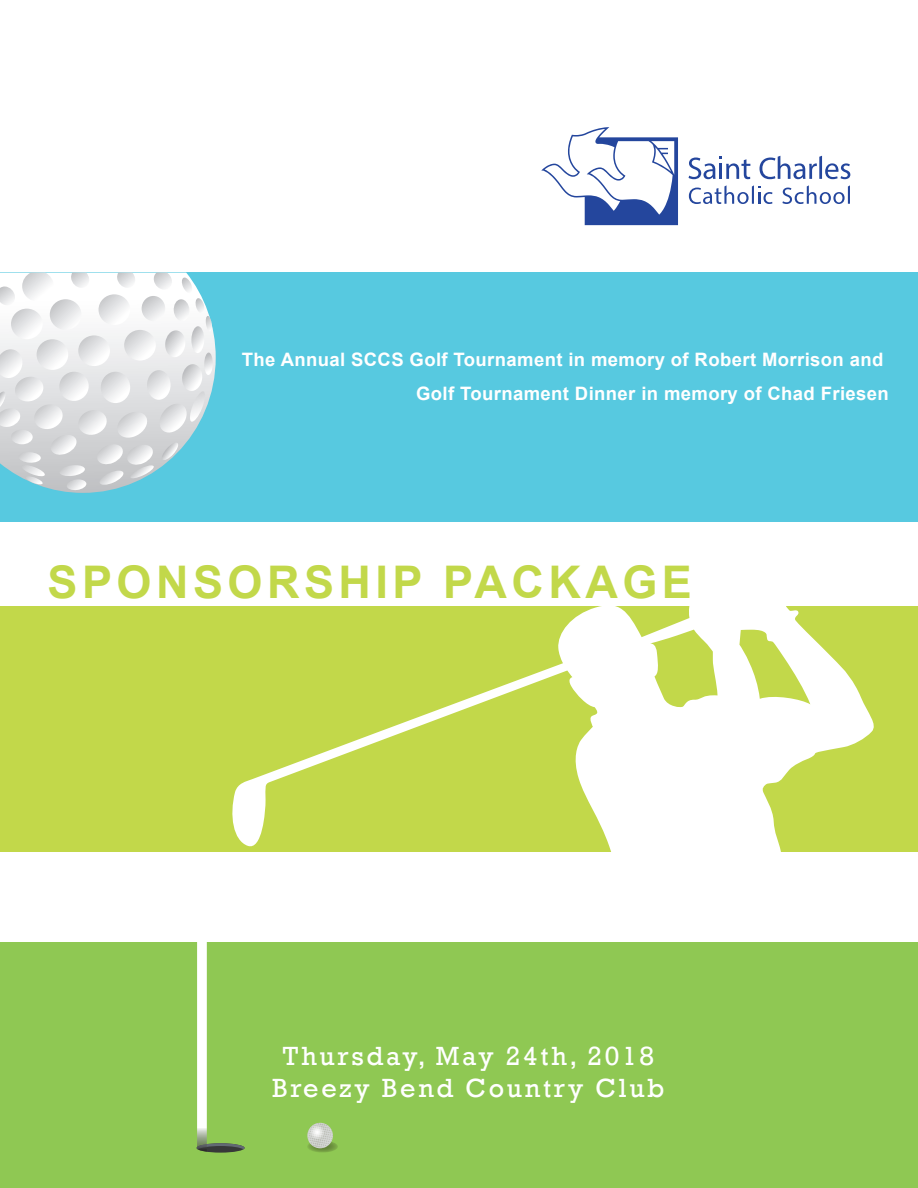
<style>
.page{position:relative;width:918px;height:1188px;background:#fff}
.page>*{position:absolute;margin:0;border:0;box-sizing:border-box;transform-origin:0 0}
.t1{font:700 45px "Arial";letter-spacing:.1em;color:#c2d84a}
.t2{font:27px/32.2px "Rockwell";letter-spacing:.1em;color:#fff;text-align:center}
.t3{font:700 18.45px/34.2px "Arial";letter-spacing:.02em;color:#fff;text-align:right}
</style>
<div class="page">
<svg style="left:689px;top:156px;width:61px;height:23px"></svg>
<svg style="left:760px;top:156px;width:90px;height:23px"></svg>
<svg style="left:689px;top:185px;width:84px;height:19px"></svg>
<svg style="left:782px;top:185px;width:68px;height:19px"></svg>
<svg style="left:541px;top:127px;width:137px;height:98px"></svg>
<div style="left:0;top:273px;width:918px;height:249px;background:#57c9e0"></div>
<svg style="left:0;top:273px;width:213px;height:218px;background:#d7e2e6"></svg>
<div style="left:0;top:606px;width:918px;height:246px;background:#c2d84a"></div>
<div style="left:0;top:942px;width:918px;height:246px;background:#8fc853"></div>
<svg style="left:232px;top:606px;width:642px;height:246px"></svg>
<svg style="left:197px;top:1143px;width:48px;height:10px"></svg>
<svg style="left:197px;top:942px;width:48px;height:210px"></svg>
<svg style="left:307px;top:1141px;width:31px;height:12px"></svg>
<svg style="left:307px;top:1123px;width:26px;height:25px"></svg>
<svg style="left:307px;top:1123px;width:26px;height:25px"></svg>
<p class="t3" style="left:242px;top:343px;width:649px">The Annual SCCS Golf Tournament in memory of Robert Morrison and<br>Golf Tournament Dinner in memory of Chad Friesen</p>
<h1 class="t1" style="left:48px;top:553px;width:646px">SPONSORSHIP PACKAGE</h1>
<h2 class="t2" style="left:272px;top:1040px;width:394px">Thursday, May 24th, 2018<br>Breezy Bend Country Club</h2>
</div>
